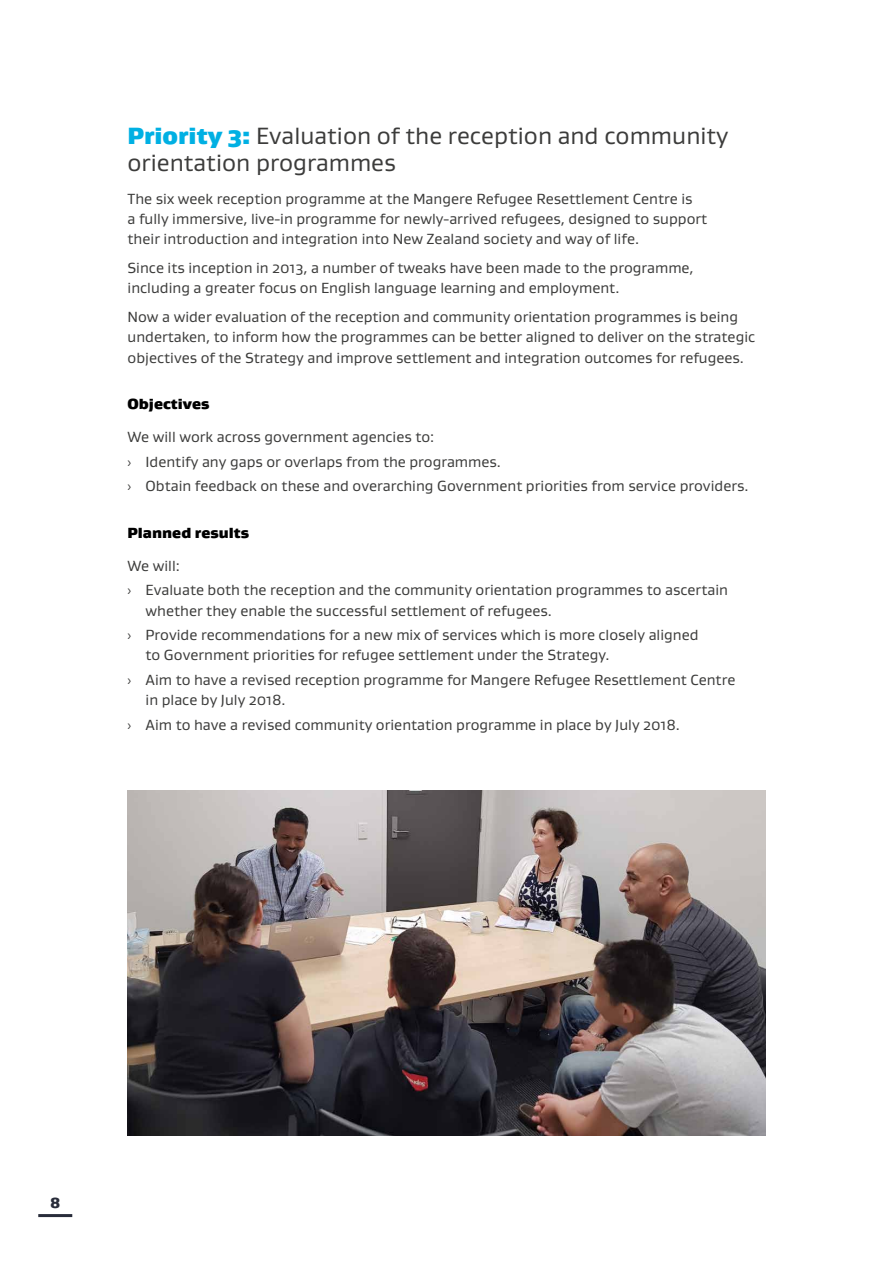
<style>
.page{position:relative;width:893px;height:1263px;background:#fff}
.page>*{position:absolute;margin:0;border:0;box-sizing:border-box;transform-origin:0 0}
.t1{font:24px/27px "Gustan";color:#3c3c3b}
.t2{font:15px/24.6px "Gustan";color:#3c3c3b}
.t3{font:900 15px "Gustan";color:#000}
.t4{font:900 15px "Gustan";color:#282c3a}
.s1{font-weight:900;color:#00b0e3}
.s2{font-family:"Myriad Pro"}
</style>
<div class="page">
<img style="left:128px;top:791px;width:637px;height:344px">
<hr style="left:38px;top:1214px;width:34px;height:3px;background:#282c3a">
<h1 class="t1" style="left:128px;top:121px;width:603px"><span class="s1">Priority 3:</span> Evaluation of the reception and community orientation programmes</h1>
<p class="t2" style="left:128px;top:188px;width:581px;line-height:20.2px">The six week reception programme at the Mangere Refugee Resettlement Centre is<br>a fully immersive, live-in programme for newly-arrived refugees, designed to support their introduction and integration into New Zealand society and way of life.</p>
<p class="t2" style="left:128px;top:257px;width:568px;line-height:20.2px">Since its inception in 2013, a number of tweaks have been made to the programme, including a greater focus on English language learning and employment.</p>
<p class="t2" style="left:128px;top:306px;width:629px;line-height:20.2px">Now a wider evaluation of the reception and community orientation programmes is being undertaken, to inform how the programmes can be better aligned to deliver on the strategic objectives of the Strategy and improve settlement and integration outcomes for refugees.</p>
<p class="t3" style="left:128px;top:394px;width:83px">Objectives</p>
<p class="t2" style="left:128px;top:424px;width:622px">We will work across government agencies to:<br><span class="s2">›</span> Identify any gaps or overlaps from the programmes.<br><span class="s2">›</span> Obtain feedback on these and overarching Government priorities from service providers.</p>
<p class="t3" style="left:128px;top:523px;width:123px">Planned results</p>
<p class="t2" style="left:128px;top:553px;width:602px">We will:<br><span class="s2">›</span> Evaluate both the reception and the community orientation programmes to ascertain</p>
<p class="t2" style="left:128px;top:598px;width:572px;text-indent:18px">whether they enable the successful settlement of refugees.<br><span class="s2">›</span> Provide recommendations for a new mix of services which is more closely aligned</p>
<p class="t2" style="left:128px;top:642px;width:609px;text-indent:18px">to Government priorities for refugee settlement under the Strategy.<br><span class="s2">›</span> Aim to have a revised reception programme for Mangere Refugee Resettlement Centre</p>
<p class="t2" style="left:128px;top:687px;width:554px;text-indent:18px">in place by July 2018.<br><span class="s2">›</span> Aim to have a revised community orientation programme in place by July 2018.</p>
<p class="t4" style="left:50px;top:1193px;width:12px">8</p>
</div>
